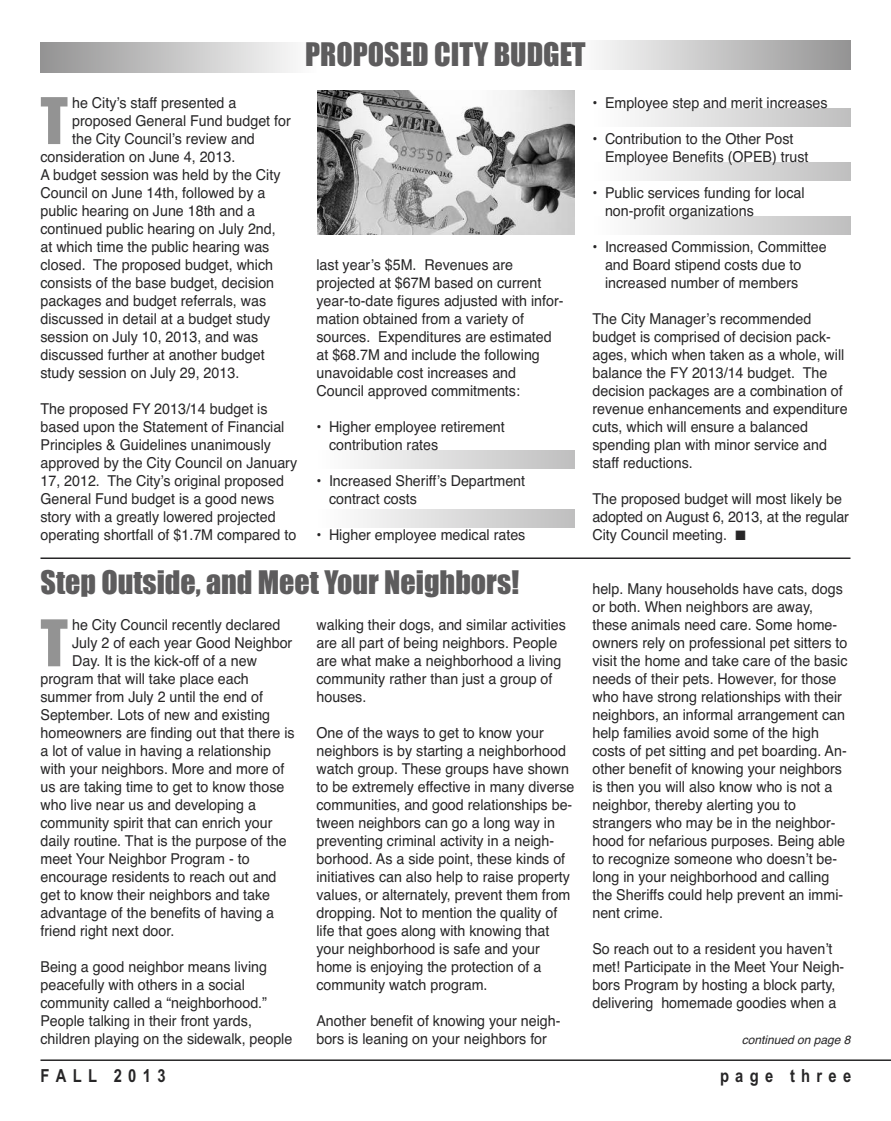
<style>
.page{position:relative;width:891px;height:1121px;background:#fff}
.page>*{position:absolute;margin:0;border:0;box-sizing:border-box;transform-origin:0 0}
.t1{font:59.4px "Impact";color:#939393}
.t2{font:30px "Impact";color:#5d5c5d}
.t3{font:700 18px "Arial Narrow";letter-spacing:.35em;color:#272627}
.t4{font:15px/18px "Helvetica";color:#272627;scale:.95 1}
.t5{font:italic 12px "Helvetica";color:#272627}
</style>
<div class="page">
<div style="left:593px;top:108px;width:257px;height:18px;background:linear-gradient(to right,#fff,#bfbfbf)"></div>
<div style="left:593px;top:162px;width:257px;height:18px;background:linear-gradient(to right,#fff,#bfbfbf)"></div>
<div style="left:593px;top:216px;width:257px;height:18px;background:linear-gradient(to right,#fff,#bfbfbf)"></div>
<div style="left:317px;top:450px;width:257px;height:18px;background:linear-gradient(to right,#fff,#bfbfbf)"></div>
<div style="left:317px;top:509px;width:257px;height:18px;background:linear-gradient(to right,#fff,#bfbfbf)"></div>
<div style="left:40px;top:43px;width:277px;height:29px;background:linear-gradient(to right,#939393,#fefefe)"></div>
<hr style="left:40px;top:1059px;width:851px;height:1px;background:#272627">
<div style="left:574px;top:41px;width:276px;height:29px;background:linear-gradient(to right,#fefefe,#949494)"></div>
<img style="left:317px;top:90px;width:257px;height:144px">
<hr style="left:40px;top:557px;width:810px;height:2px;background:#272627">
<h2 class="t2" style="left:305px;top:38px;width:282px">PROPOSED CITY BUDGET</h2>
<h1 class="t1" style="left:40px;top:89px;width:29px">T</h1>
<p class="t4" style="left:72px;top:94px;width:174px">he City’s staff presented a</p>
<p class="t4" style="left:72px;top:112px;width:232px">proposed General Fund budget for</p>
<p class="t4" style="left:72px;top:130px;width:194px">the City Council’s review and</p>
<p class="t4" style="left:41px;top:148px;width:207px">consideration on June 4, 2013.</p>
<p class="t4" style="left:41px;top:166px;width:254px">A budget session was held by the City</p>
<p class="t4" style="left:41px;top:184px;width:238px">Council on June 14th, followed by a</p>
<p class="t4" style="left:41px;top:202px;width:228px">public hearing on June 18th and a</p>
<p class="t4" style="left:41px;top:220px;width:249px">continued public hearing on July 2nd,</p>
<p class="t4" style="left:41px;top:238px;width:242px">at which time the public hearing was</p>
<p class="t4" style="left:41px;top:256px;width:246px">closed. The proposed budget, which</p>
<p class="t4" style="left:41px;top:274px;width:247px">consists of the base budget, decision</p>
<p class="t4" style="left:41px;top:292px;width:239px">packages and budget referrals, was</p>
<p class="t4" style="left:41px;top:310px;width:243px">discussed in detail at a budget study</p>
<p class="t4" style="left:41px;top:328px;width:231px">session on July 10, 2013, and was</p>
<p class="t4" style="left:41px;top:346px;width:237px">discussed further at another budget</p>
<p class="t4" style="left:41px;top:364px;width:211px">study session on July 29, 2013.</p>
<p class="t4" style="left:41px;top:400px;width:272px">The proposed FY 2013/14 budget is based upon the Statement of Financial Principles &amp; Guidelines unanimously approved by the City Council on January 17, 2012. The City’s original proposed General Fund budget is a good news story with a greatly lowered projected operating shortfall of $1.7M compared to</p>
<p class="t4" style="left:317px;top:256px;width:262px">last year’s $5M. Revenues are projected at $67M based on current year-to-date figures adjusted with infor&shy;mation obtained from a variety of sources. Expenditures are estimated at $68.7M and include the following unavoidable cost increases and Council approved commitments:</p>
<p class="t4" style="left:329px;top:418px;width:187px;text-indent:-13px">• Higher employee retirement contribution rates</p>
<p class="t4" style="left:329px;top:472px;width:208px;text-indent:-13px">• Increased Sheriff’s Department contract costs</p>
<p class="t4" style="left:317px;top:526px;width:221px">• Higher employee medical rates</p>
<p class="t4" style="left:593px;top:94px;width:249px">• Employee step and merit increases</p>
<p class="t4" style="left:605px;top:130px;width:216px;text-indent:-13px">• Contribution to the Other Post<br>Employee Benefits (OPEB) trust</p>
<p class="t4" style="left:605px;top:184px;width:212px;text-indent:-13px">• Public services funding for local non-profit organizations</p>
<p class="t4" style="left:605px;top:238px;width:235px;text-indent:-13px">• Increased Commission, Committee and Board stipend costs due to increased number of members</p>
<p class="t4" style="left:592px;top:310px;width:270px">The City Manager’s recommended budget is comprised of decision pack&shy;ages, which when taken as a whole, will balance the FY 2013/14 budget. The decision packages are a combination of revenue enhancements and expenditure cuts, which will ensure a balanced spending plan with minor service and staff reductions.</p>
<p class="t4" style="left:592px;top:490px;width:272px">The proposed budget will most likely be adopted on August 6, 2013, at the regular<br>City Council meeting. ■</p>
<h2 class="t2" style="left:40px;top:566px;width:480px">Step Outside, and Meet Your Neighbors!</h2>
<h1 class="t1" style="left:40px;top:611px;width:29px">T</h1>
<p class="t4" style="left:72px;top:616px;width:221px">he City Council recently declared</p>
<p class="t4" style="left:72px;top:634px;width:233px">July 2 of each year Good Neighbor</p>
<p class="t4" style="left:72px;top:652px;width:196px">Day. It is the kick-off of a new</p>
<p class="t4" style="left:41px;top:670px;width:221px">program that will take place each</p>
<p class="t4" style="left:41px;top:688px;width:236px">summer from July 2 until the end of</p>
<p class="t4" style="left:41px;top:706px;width:243px">September. Lots of new and existing</p>
<p class="t4" style="left:41px;top:724px;width:269px">homeowners are finding out that there is</p>
<p class="t4" style="left:41px;top:742px;width:244px">a lot of value in having a relationship</p>
<p class="t4" style="left:41px;top:760px;width:258px">with your neighbors. More and more of</p>
<p class="t4" style="left:41px;top:778px;width:258px">us are taking time to get to know those</p>
<p class="t4" style="left:41px;top:796px;width:228px">who live near us and developing a</p>
<p class="t4" style="left:41px;top:814px;width:246px">community spirit that can enrich your</p>
<p class="t4" style="left:40px;top:832px;width:261px">daily routine. That is the purpose of the</p>
<p class="t4" style="left:40px;top:850px;width:222px">meet Your Neighbor Program - to</p>
<p class="t4" style="left:40px;top:868px;width:250px">encourage residents to reach out and</p>
<p class="t4" style="left:40px;top:886px;width:243px">get to know their neighbors and take</p>
<p class="t4" style="left:40px;top:904px;width:248px">advantage of the benefits of having a</p>
<p class="t4" style="left:40px;top:922px;width:142px">friend right next door.</p>
<p class="t4" style="left:40px;top:958px;width:267px">Being a good neighbor means living peacefully with others in a social community called a “neighborhood.” People talking in their front yards, children playing on the sidewalk, people</p>
<p class="t4" style="left:316px;top:616px;width:264px">walking their dogs, and similar activities are all part of being neighbors. People are what make a neighborhood a living community rather than just a group of houses.</p>
<p class="t4" style="left:316px;top:724px;width:273px">One of the ways to get to know your neighbors is by starting a neighborhood watch group. These groups have shown to be extremely effective in many diverse communities, and good relationships be&shy;tween neighbors can go a long way in preventing criminal activity in a neigh&shy;borhood. As a side point, these kinds of initiatives can also help to raise property values, or alternately, prevent them from dropping. Not to mention the quality of life that goes along with knowing that your neighborhood is safe and your home is enjoying the protection of a community watch program.</p>
<p class="t4" style="left:316px;top:1012px;width:258px">Another benefit of knowing your neigh&shy;bors is leaning on your neighbors for</p>
<p class="t4" style="left:592px;top:580px;width:270px">help. Many households have cats, dogs or both. When neighbors are away, these animals need care. Some home&shy;owners rely on professional pet sitters to visit the home and take care of the basic needs of their pets. However, for those who have strong relationships with their neighbors, an informal arrangement can help families avoid some of the high costs of pet sitting and pet boarding. An&shy;other benefit of knowing your neighbors is then you will also know who is not a neighbor, thereby alerting you to strangers who may be in the neighbor&shy;hood for nefarious purposes. Being able to recognize someone who doesn’t be&shy;long in your neighborhood and calling the Sheriffs could help prevent an immi&shy;nent crime.</p>
<p class="t4" style="left:592px;top:940px;width:267px">So reach out to a resident you haven’t met! Participate in the Meet Your Neigh&shy;bors Program by hosting a block party, delivering homemade goodies when a</p>
<p class="t5" style="left:742px;top:1033px;width:110px">continued on page 8</p>
<p class="t3" style="left:40px;top:1064px;width:127px">FALL 2013</p>
<p class="t3" style="left:720px;top:1064px;width:133px">page three</p>
</div>
